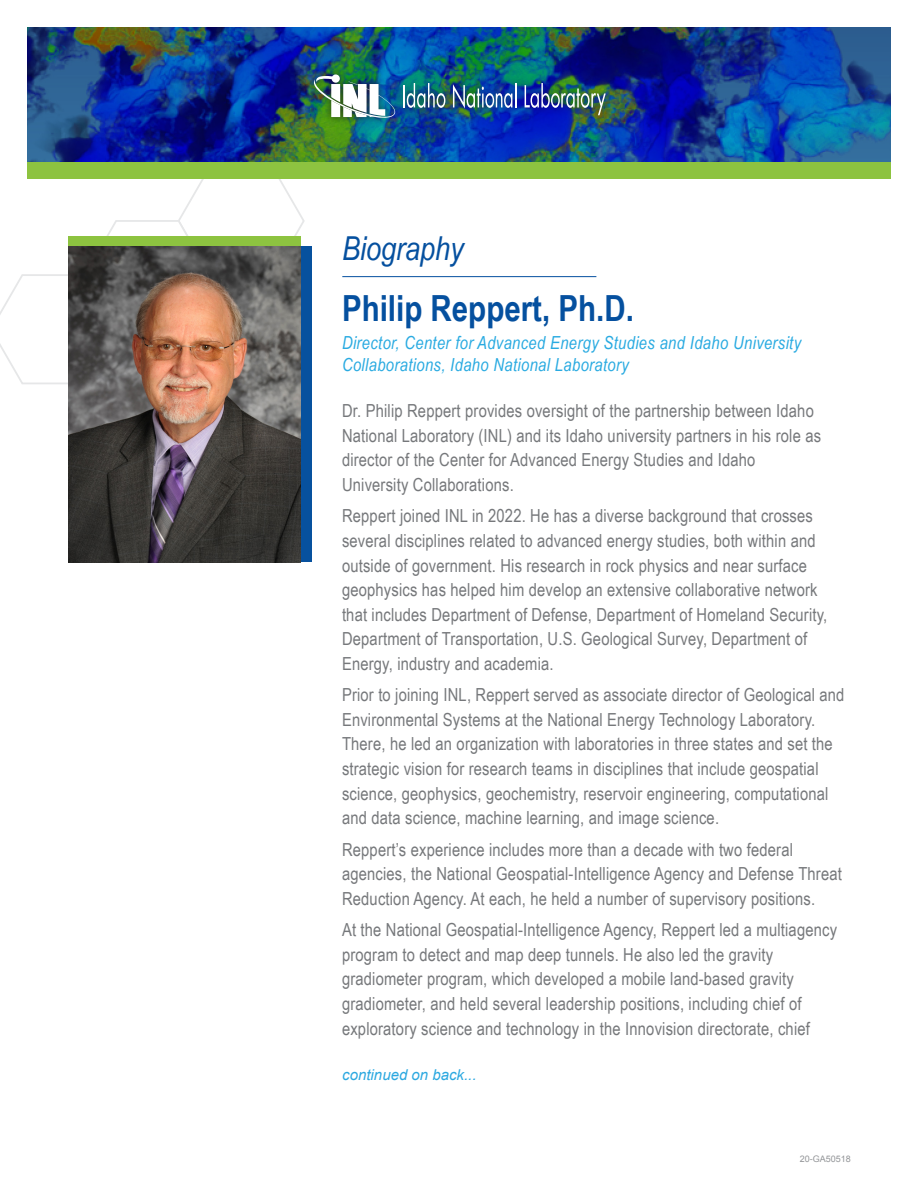
<style>
.page{position:relative;width:918px;height:1188px;background:#fff}
.page>*{position:absolute;margin:0;border:0;box-sizing:border-box;transform-origin:0 0}
.Headline{font:700 36px "Arial Narrow";color:#05509f}
.Headline-2{font:italic 33px "Arial Narrow";color:#05509f}
.body{font:18px/24.6px "Arial Narrow";letter-spacing:.01em;color:#76787b}
.t1{font:italic 18px/21.6px "Arial Narrow";letter-spacing:.02em;color:#29aae1}
.t2{font:italic 15px "Arial";color:#2ba8e0}
.t3{font:9px "Arial";color:#939598}
</style>
<div class="page">
<svg style="left:0;top:178px;width:306px;height:206px"></svg>
<img style="left:27px;top:27px;width:864px;height:135px">
<div style="left:27px;top:162px;width:864px;height:16px;background:#8dc340"></div>
<div style="left:306px;top:67px;width:307px;height:59px;background:#231f20;opacity:.75"></div>
<hr style="left:403px;top:85px;width:2px;height:22px;background:#fff">
<svg style="left:407px;top:83px;width:38px;height:25px"></svg>
<img style="left:453px;top:83px;width:63px;height:25px">
<img style="left:525px;top:83px;width:81px;height:32px">
<img style="left:312px;top:74px;width:85px;height:46px">
<div style="left:68px;top:236px;width:233px;height:10px;background:#8dc340"></div>
<img style="left:68px;top:246px;width:233px;height:316px">
<div style="left:301px;top:246px;width:11px;height:316px;background:#07519e"></div>
<hr style="left:342px;top:276px;width:254px;height:1px;background:#05509f">
<p class="Headline-2" style="left:342px;top:225px;width:123px">Biography</p>
<p class="Headline" style="left:342px;top:281px;width:293px">Philip Reppert, Ph.D.</p>
<p class="t1" style="left:342px;top:332px;width:461px">Director, Center for Advanced Energy Studies and Idaho University<br>Collaborations, Idaho National Laboratory</p>
<p class="body" style="left:342px;top:398px;width:481px">Dr. Philip Reppert provides oversight of the partnership between Idaho National Laboratory (INL) and its Idaho university partners in his role as director of the Center for Advanced Energy Studies and Idaho University Collaborations.</p>
<p class="body" style="left:342px;top:503px;width:487px">Reppert joined INL in 2022. He has a diverse background that crosses several disciplines related to advanced energy studies, both within and outside of government. His research in rock physics and near surface geophysics has helped him develop an extensive collaborative network that includes Department of Defense, Department of Homeland Security, Department of Transportation, U.S. Geological Survey, Department of Energy, industry and academia.</p>
<p class="body" style="left:342px;top:682px;width:504px">Prior to joining INL, Reppert served as associate director of Geological and Environmental Systems at the National Energy Technology Laboratory.<br>There, he led an organization with laboratories in three states and set the strategic vision for research teams in disciplines that include geospatial science, geophysics, geochemistry, reservoir engineering, computational and data science, machine learning, and image science.</p>
<p class="body" style="left:342px;top:836px;width:501px">Reppert’s experience includes more than a decade with two federal agencies, the National Geospatial-Intelligence Agency and Defense Threat<br>Reduction Agency. At each, he held a number of supervisory positions.</p>
<p class="body" style="left:342px;top:917px;width:497px">At the National Geospatial-Intelligence Agency, Reppert led a multiagency program to detect and map deep tunnels. He also led the gravity gradiometer program, which developed a mobile land-based gravity gradiometer, and held several leadership positions, including chief of exploratory science and technology in the Innovision directorate, chief</p>
<p class="t2" style="left:342px;top:1065px;width:136px">continued on back...</p>
<p class="t3" style="left:800px;top:1153px;width:53px">20-GA50518</p>
</div>
